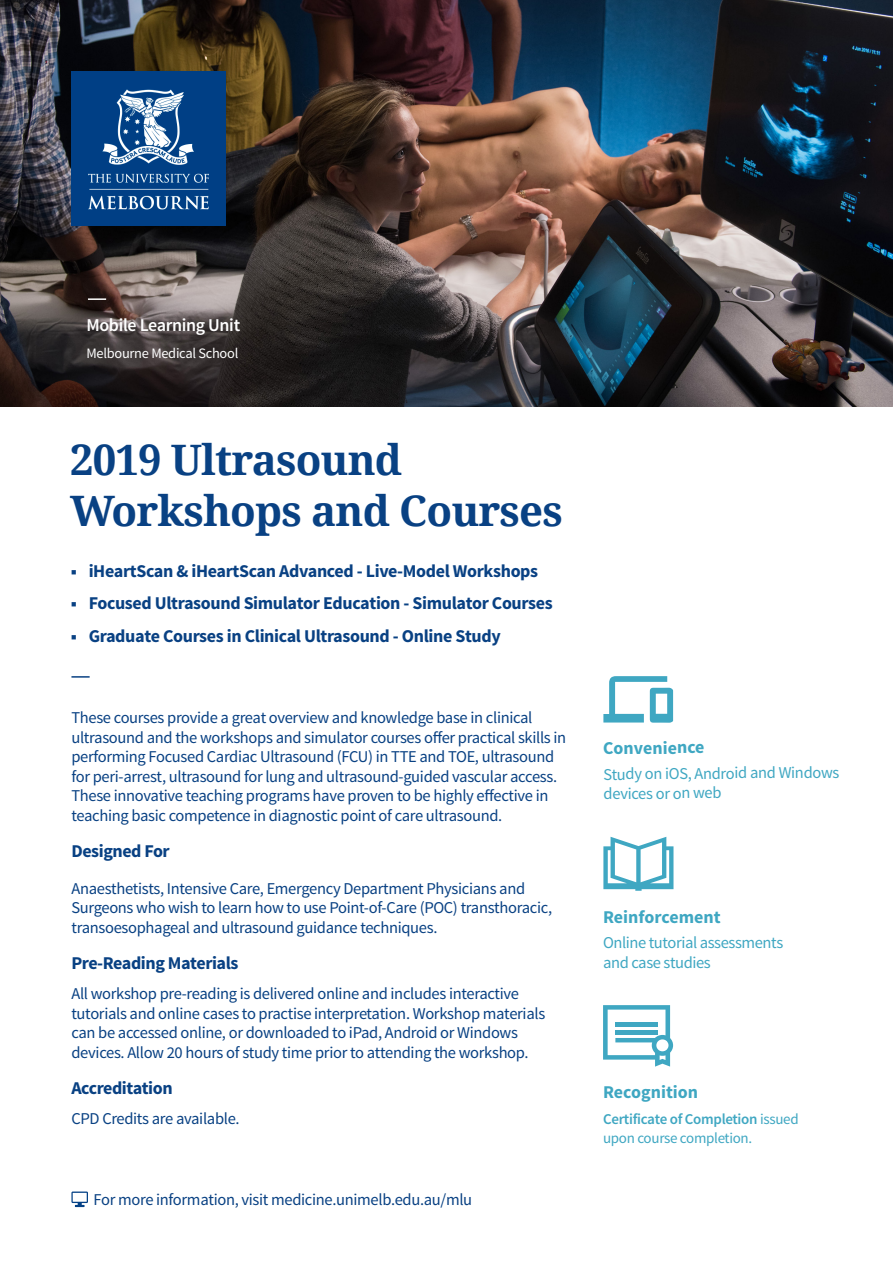
<style>
.page{position:relative;width:893px;height:1263px;background:#fff}
.page>*{position:absolute;margin:0;border:0;box-sizing:border-box;transform-origin:0 0}
.Heading{font:700 42px/50.4px "Noto Serif";letter-spacing:-.02em;color:#094183}
.bold_subheadings{font:700 18px "Source Sans Pro";letter-spacing:-.02em;color:#094183}
.t1{font:700 18px "Source Sans Pro";letter-spacing:-.005em;color:#3fa7c2}
.t2{font:600 18px "Source Sans Pro";letter-spacing:-.02em;color:#fff}
.body_v2{font:700 18px "Source Sans Pro";letter-spacing:-.025em;color:#094183}
.body_v2-2{font:16.5px/19.5px "Source Sans Pro";letter-spacing:-.02em;color:#094183}
.body_v2-3{font:16.5px/18.9px "Source Sans Pro";letter-spacing:-.025em;color:#3fa7c2}
.body_v2-4{font:15px/19.5px "Source Sans Pro";letter-spacing:-.02em;color:#3fa7c2}
.t3{font:14.4px "Source Sans Pro";letter-spacing:-.02em;color:#fff}
.s1{font-weight:600}
</style>
<div class="page">
<img style="left:0;top:0;width:893px;height:406px">
<img style="left:71px;top:71px;width:154px;height:154px">
<svg style="left:88px;top:298px;width:18px;height:2px"></svg>
<svg style="left:603px;top:676px;width:70px;height:47px"></svg>
<svg style="left:603px;top:837px;width:70px;height:54px"></svg>
<svg style="left:603px;top:1005px;width:70px;height:62px"></svg>
<svg style="left:71px;top:676px;width:19px;height:2px"></svg>
<svg style="left:71px;top:1191px;width:17px;height:16px"></svg>
<p class="t2" style="left:86px;top:314px;width:155px">Mobile Learning Unit</p>
<p class="t3" style="left:86px;top:345px;width:153px">Melbourne Medical School</p>
<p class="Heading" style="left:70px;top:434px;width:494px">2019 Ultrasound<br>Workshops and Courses</p>
<p class="bold_subheadings" style="left:71px;top:559px;width:469px">■ iHeartScan &amp; iHeartScan Advanced - Live-Model Workshops</p>
<p class="bold_subheadings" style="left:71px;top:592px;width:483px">■ Focused Ultrasound Simulator Education - Simulator Courses</p>
<p class="bold_subheadings" style="left:71px;top:624px;width:432px">■ Graduate Courses in Clinical Ultrasound - Online Study</p>
<p class="body_v2-2" style="left:71px;top:708px;width:496px">These courses provide a great overview and knowledge base in clinical ultrasound and the workshops and simulator courses offer practical skills in performing Focused Cardiac Ultrasound (FCU) in TTE and TOE, ultrasound for peri-arrest, ultrasound for lung and ultrasound-guided vascular access.<br>These innovative teaching programs have proven to be highly effective in teaching basic competence in diagnostic point of care ultrasound.</p>
<p class="body_v2" style="left:71px;top:839px;width:100px">Designed For</p>
<p class="body_v2-2" style="left:71px;top:879px;width:482px">Anaesthetists, Intensive Care, Emergency Department Physicians and<br>Surgeons who wish to learn how to use Point-of-Care (POC) transthoracic, transoesophageal and ultrasound guidance techniques.</p>
<p class="bold_subheadings" style="left:71px;top:951px;width:168px">Pre-Reading Materials</p>
<p class="body_v2-2" style="left:71px;top:984px;width:475px">All workshop pre-reading is delivered online and includes interactive tutorials and online cases to practise interpretation. Workshop materials can be accessed online, or downloaded to iPad, Android or Windows devices. Allow 20 hours of study time prior to attending the workshop.</p>
<p class="bold_subheadings" style="left:71px;top:1076px;width:103px">Accreditation</p>
<p class="body_v2-2" style="left:71px;top:1109px;width:170px">CPD Credits are available.</p>
<p class="body_v2-2" style="left:94px;top:1190px;width:380px">For more information, visit medicine.unimelb.edu.au/mlu</p>
<p class="t1" style="left:603px;top:736px;width:103px">Convenience</p>
<p class="body_v2-3" style="left:603px;top:766px;width:238px;rotate:-1deg">Study on iOS, Android and Windows devices or on web</p>
<p class="t1" style="left:603px;top:905px;width:119px">Reinforcement</p>
<p class="body_v2-3" style="left:603px;top:933px;width:182px;line-height:19.5px">Online tutorial assessments and case studies</p>
<p class="t1" style="left:603px;top:1080px;width:97px">Recognition</p>
<p class="body_v2-4" style="left:603px;top:1109px;width:197px"><span class="s1">Certificate of Completion</span> issued upon course completion.</p>
</div>
